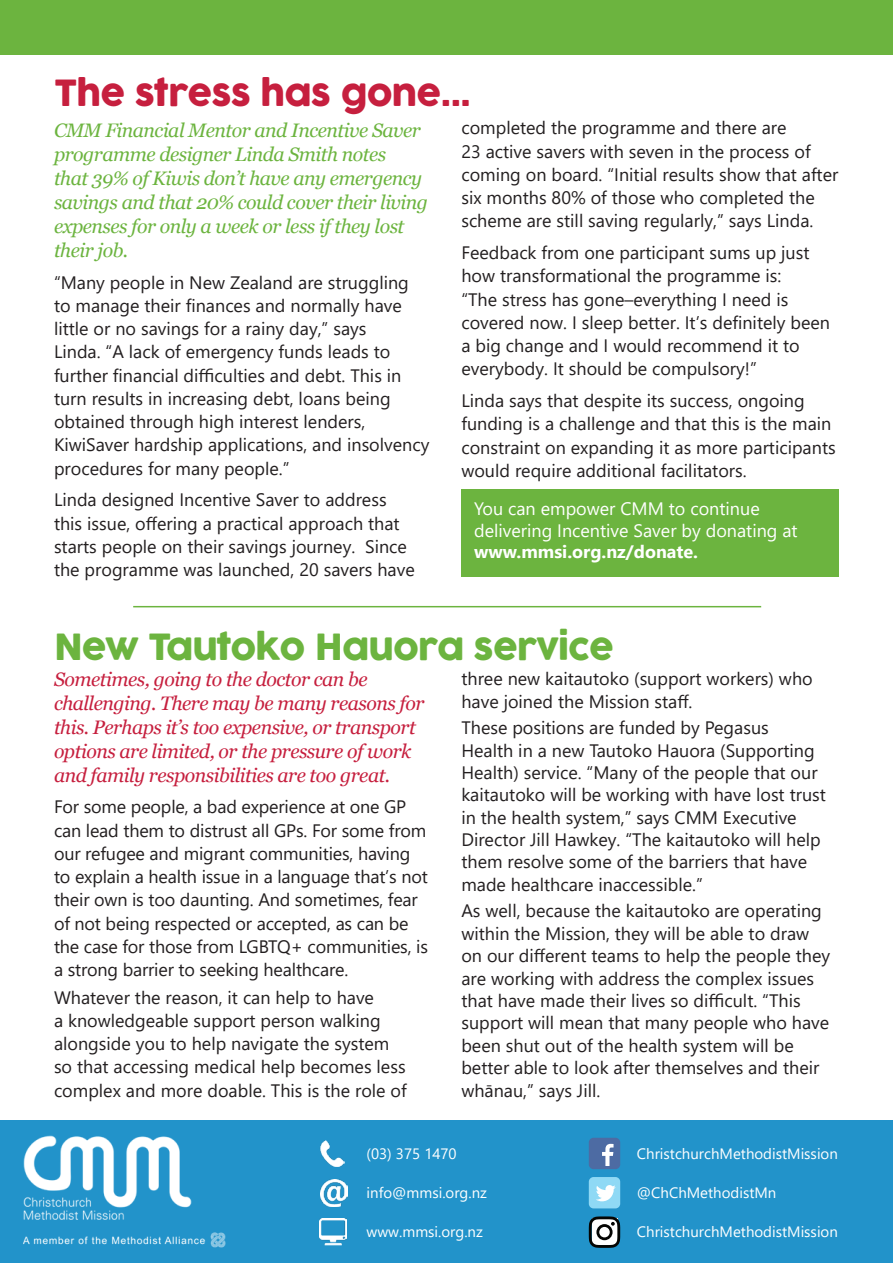
<style>
.page{position:relative;width:893px;height:1263px;background:#fff}
.page>*{position:absolute;margin:0;border:0;box-sizing:border-box;transform-origin:0 0}
.Titles{font:35.25px "Cocogoose";letter-spacing:-.025em;color:#6cb43f}
.Titles-2{font:35.25px "Cocogoose";letter-spacing:-.025em;color:#c61f3e}
.Sub_Titles{font:italic 19.5px/24px "Georgia";letter-spacing:-.025em;color:#6cb43f}
.Sub_Titles-2{font:italic 19.5px/24px "Georgia";letter-spacing:-.025em;color:#c61f3e}
.Paragraph_Style_1{font:18px/23.2px "Segoe UI";color:#231f20}
.sans_seriffed_text{font:18px/21.6px "Segoe UI";color:#fff}
.Paragraph_Style_1-2{font:15px "Segoe UI";color:#fff}
.s1{font-weight:700}
</style>
<div class="page">
<div style="left:0;top:1120px;width:893px;height:143px;background:#2293ca"></div>
<div style="left:0;top:0;width:893px;height:54px;background:#6cb43f"></div>
<div style="left:589px;top:1177px;width:31px;height:31px;background:#8fd9f5;border-radius:5px"></div>
<svg style="left:596px;top:1185px;width:20px;height:16px"></svg>
<div style="left:589px;top:1138px;width:31px;height:31px;background:#4d6ba3;border-radius:5px"></div>
<svg style="left:602px;top:1144px;width:11px;height:22px"></svg>
<img style="left:23px;top:1135px;width:203px;height:113px">
<svg style="left:589px;top:1216px;width:31px;height:32px"></svg>
<img style="left:321px;top:1179px;width:27px;height:27px">
<img style="left:320px;top:1140px;width:25px;height:26px">
<img style="left:319px;top:1218px;width:27px;height:28px">
<div style="left:461px;top:489px;width:378px;height:87px;background:#6cb43f"></div>
<hr style="left:133px;top:606px;width:628px;height:1px;background:#6cb43f">
<p class="Titles-2" style="left:54px;top:68px;width:418px">The stress has gone...</p>
<p class="Sub_Titles" style="left:54px;top:118px;width:376px">CMM Financial Mentor and Incentive Saver programme designer Linda Smith notes<br>that 39% of Kiwis don’t have any emergency savings and that 20% could cover their living expenses for only a week or less if they lost their job.</p>
<p class="Paragraph_Style_1" style="left:54px;top:270px;width:377px">“Many people in New Zealand are struggling to manage their finances and normally have little or no savings for a rainy day,” says<br>Linda. “A lack of emergency funds leads to further financial difficulties and debt. This in turn results in increasing debt, loans being obtained through high interest lenders, KiwiSaver hardship applications, and insolvency procedures for many people.”</p>
<p class="Paragraph_Style_1" style="left:54px;top:488px;width:362px">Linda designed Incentive Saver to address this issue, offering a practical approach that starts people on their savings journey. Since the programme was launched, 20 savers have</p>
<p class="Paragraph_Style_1" style="left:461px;top:116px;width:379px">completed the programme and there are<br>23 active savers with seven in the process of coming on board. “Initial results show that after six months 80% of those who completed the scheme are still saving regularly,” says Linda.</p>
<p class="Paragraph_Style_1" style="left:461px;top:241px;width:370px">Feedback from one participant sums up just how transformational the programme is:<br>“The stress has gone–everything I need is covered now. I sleep better. It’s definitely been a big change and I would recommend it to everybody. It should be compulsory!”</p>
<p class="Paragraph_Style_1" style="left:461px;top:389px;width:376px">Linda says that despite its success, ongoing funding is a challenge and that this is the main constraint on expanding it as more participants would require additional facilitators.</p>
<p class="sans_seriffed_text" style="left:474px;top:497px;width:325px">You can empower CMM to continue delivering Incentive Saver by donating at <span class="s1">www.mmsi.org.nz/donate.</span></p>
<p class="Titles" style="left:54px;top:622px;width:562px">New Tautoko Hauora service</p>
<p class="Sub_Titles-2" style="left:54px;top:667px;width:372px">Sometimes, going to the doctor can be challenging. There may be many reasons for this. Perhaps it’s too expensive, or transport options are limited, or the pressure of work and family responsibilities are too great.</p>
<p class="Paragraph_Style_1" style="left:54px;top:795px;width:375px">For some people, a bad experience at one GP can lead them to distrust all GPs. For some from our refugee and migrant communities, having to explain a health issue in a language that’s not their own is too daunting. And sometimes, fear of not being respected or accepted, as can be the case for those from LGBTQ+ communities, is a strong barrier to seeking healthcare.</p>
<p class="Paragraph_Style_1" style="left:54px;top:985px;width:354px">Whatever the reason, it can help to have<br>a knowledgeable support person walking alongside you to help navigate the system so that accessing medical help becomes less complex and more doable. This is the role of</p>
<p class="Paragraph_Style_1" style="left:461px;top:667px;width:353px;line-height:22.4px">three new kaitautoko (support workers) who have joined the Mission staff.</p>
<p class="Paragraph_Style_1" style="left:461px;top:716px;width:366px;line-height:22.4px">These positions are funded by Pegasus<br>Health in a new Tautoko Hauora (Supporting Health) service. “Many of the people that our kaitautoko will be working with have lost trust in the health system,” says CMM Executive Director Jill Hawkey. “The kaitautoko will help them resolve some of the barriers that have made healthcare inaccessible.”</p>
<p class="Paragraph_Style_1" style="left:461px;top:899px;width:370px;line-height:22.5px">As well, because the kaitautoko are operating within the Mission, they will be able to draw on our different teams to help the people they are working with address the complex issues that have made their lives so difficult. “This support will mean that many people who have been shut out of the health system will be better able to look after themselves and their whānau,” says Jill.</p>
<p class="Paragraph_Style_1-2" style="left:367px;top:1141px;width:92px">(03) 375 1470</p>
<p class="Paragraph_Style_1-2" style="left:367px;top:1180px;width:122px">info@mmsi.org.nz</p>
<p class="Paragraph_Style_1-2" style="left:367px;top:1220px;width:118px">www.mmsi.org.nz</p>
<p class="Paragraph_Style_1-2" style="left:637px;top:1141px;width:202px">ChristchurchMethodistMission</p>
<p class="Paragraph_Style_1-2" style="left:637px;top:1180px;width:141px">@ChChMethodistMn</p>
<p class="Paragraph_Style_1-2" style="left:637px;top:1220px;width:202px">ChristchurchMethodistMission</p>
</div>
